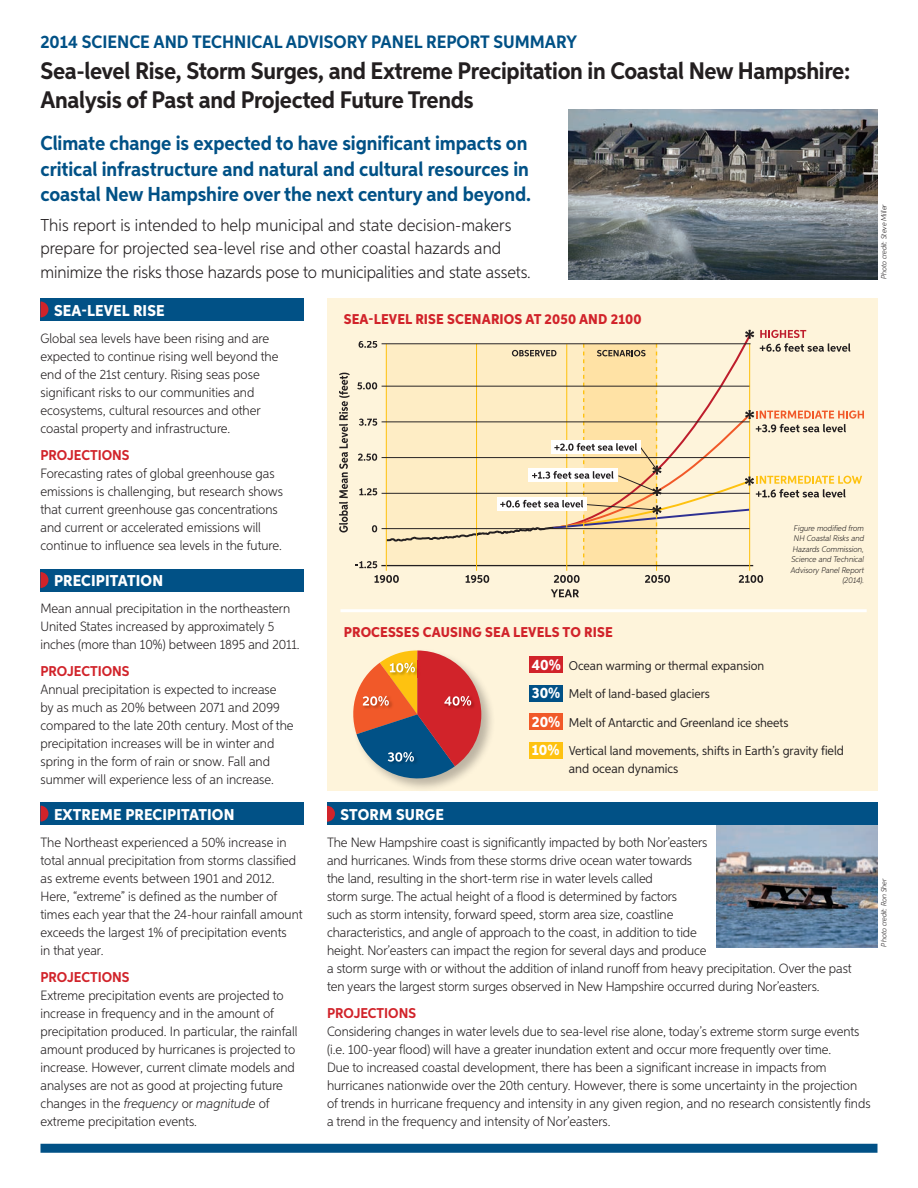
<style>
.page{position:relative;width:918px;height:1188px;background:#fff}
.page>*{position:absolute;margin:0;border:0;box-sizing:border-box;transform-origin:0 0}
.t1{font:700 24px/28.5px "Aspira Nar";letter-spacing:-.015em;color:#231f20}
.t2{font:700 20.25px/25.5px "Aspira Nar";letter-spacing:-.005em;color:#015186}
.t3{font:700 18px "Aspira Nar";color:#015186}
.t4{font:300 17.25px/23.2px "Aspira Nar";letter-spacing:.005em;color:#231f20}
._1_Header{font:800 15.75px "Aspira Nar";letter-spacing:.01em;color:#fff}
.t5{font:800 14.25px "Aspira Nar";letter-spacing:.01em;color:#d1232a}
.Subhead{font:700 14.25px "Aspira Nar";color:#d1232a}
.t6{font:300 13.5px/18px "Aspira Nar";color:#231f20}
.t7{font:13.05px "Aspira Nar";color:#231f20}
.t8{font:12.75px "Aspira Nar";color:#231f20}
.t9{font:italic 300 8.25px/10.5px "Aspira Nar";color:#231f20;text-align:right}
.t10{font:italic 300 7.5px "Aspira Nar";color:#231f20}
.s1{font-style:italic}
.s2{font-weight:800;font-size:15px;color:#fff}
.s3{font-size:13.05px}
</style>
<div class="page">
<img style="left:717px;top:825px;width:161px;height:122px">
<img style="left:569px;top:109px;width:309px;height:170px">
<div style="left:40px;top:802px;width:264px;height:23px;background:#015186"></div>
<div style="left:40px;top:569px;width:264px;height:22px;background:#015186"></div>
<div style="left:327px;top:298px;width:551px;height:493px;background:#fef4db"></div>
<div style="left:352px;top:649px;width:144px;height:144px;background:#231f20;opacity:.3"></div>
<svg style="left:353px;top:651px;width:128px;height:127px"></svg>
<div style="left:529px;top:656px;width:34px;height:17px;background:#d1232a"></div>
<div style="left:529px;top:742px;width:34px;height:16px;background:#fec210"></div>
<div style="left:529px;top:713px;width:34px;height:17px;background:#f15929"></div>
<div style="left:529px;top:685px;width:34px;height:16px;background:#015186"></div>
<div style="left:40px;top:298px;width:264px;height:23px;background:#015186"></div>
<div style="left:327px;top:802px;width:551px;height:23px;background:#015186"></div>
<svg style="left:40px;top:806px;width:8px;height:16px"></svg>
<svg style="left:40px;top:572px;width:8px;height:16px"></svg>
<svg style="left:40px;top:302px;width:8px;height:15px"></svg>
<svg style="left:327px;top:806px;width:8px;height:16px"></svg>
<hr style="left:656px;top:344px;width:1px;height:227px;background:#fec210">
<hr style="left:381px;top:565px;width:372px;height:1px;background:#231f20">
<svg style="left:375px;top:575px;width:24px;height:8px"></svg>
<svg style="left:372px;top:525px;width:5px;height:7px"></svg>
<svg style="left:359px;top:488px;width:18px;height:7px"></svg>
<svg style="left:356px;top:561px;width:21px;height:7px"></svg>
<svg style="left:358px;top:454px;width:19px;height:7px"></svg>
<svg style="left:359px;top:419px;width:18px;height:7px"></svg>
<svg style="left:357px;top:382px;width:20px;height:7px"></svg>
<svg style="left:359px;top:341px;width:18px;height:7px"></svg>
<svg style="left:466px;top:575px;width:23px;height:8px"></svg>
<svg style="left:554px;top:575px;width:26px;height:8px"></svg>
<svg style="left:551px;top:589px;width:28px;height:8px"></svg>
<svg style="left:645px;top:575px;width:25px;height:8px"></svg>
<svg style="left:739px;top:575px;width:24px;height:8px"></svg>
<svg style="left:339px;top:373px;width:11px;height:160px"></svg>
<hr style="left:386px;top:344px;width:1px;height:227px;background:#fec210">
<hr style="left:476px;top:344px;width:1px;height:227px;background:#fec210">
<hr style="left:566px;top:344px;width:1px;height:227px;background:#fec210">
<hr style="left:749px;top:344px;width:1px;height:227px;background:#fec210">
<hr style="left:382px;top:343px;width:369px;height:1px;background:#231f20">
<hr style="left:382px;top:386px;width:367px;height:1px;background:#231f20">
<hr style="left:382px;top:422px;width:368px;height:1px;background:#231f20">
<hr style="left:382px;top:457px;width:368px;height:1px;background:#231f20">
<hr style="left:382px;top:493px;width:368px;height:1px;background:#231f20">
<hr style="left:382px;top:528px;width:368px;height:1px;background:#231f20">
<svg style="left:384px;top:329px;width:480px;height:237px"></svg>
<div style="left:344px;top:312px;width:387px;height:29px;background:#fef4db"></div>
<hr style="left:340px;top:609px;width:527px;height:3px;background:#fff">
<div style="left:40px;top:1144px;width:838px;height:9px;background:#015186"></div>
<p class="t3" style="left:40px;top:31px;width:538px">2014 SCIENCE AND TECHNICAL ADVISORY PANEL REPORT SUMMARY</p>
<p class="t1" style="left:40px;top:57px;width:811px">Sea-level Rise, Storm Surges, and Extreme Precipitation in Coastal New Hampshire:<br>Analysis of Past and Projected Future Trends</p>
<p class="t2" style="left:40px;top:131px;width:492px">Climate change is expected to have significant impacts on critical infrastructure and natural and cultural resources in coastal New Hampshire over the next century and beyond.</p>
<p class="t4" style="left:40px;top:213px;width:492px">This report is intended to help municipal and state decision-makers prepare for projected sea-level rise and other coastal hazards and minimize the risks those hazards pose to municipalities and state assets.</p>
<p class="_1_Header" style="left:54px;top:301px;width:112px">SEA-LEVEL RISE</p>
<p class="t6" style="left:40px;top:329px;width:240px">Global sea levels have been rising and are expected to continue rising well beyond the end of the 21st century. Rising seas pose significant risks to our communities and ecosystems, cultural resources and other coastal property and infrastructure.</p>
<p class="Subhead" style="left:40px;top:446px;width:91px">PROJECTIONS</p>
<p class="t6" style="left:40px;top:464px;width:244px">Forecasting rates of global greenhouse gas emissions is challenging, but research shows that current greenhouse gas concentrations and current or accelerated emissions will continue to influence sea levels in the future.</p>
<p class="_1_Header" style="left:54px;top:571px;width:111px">PRECIPITATION</p>
<p class="t6" style="left:40px;top:599px;width:261px">Mean annual precipitation in the northeastern<br>United States increased by approximately 5 inches (more than 10%) between 1895 and 2011.</p>
<p class="Subhead" style="left:40px;top:662px;width:91px">PROJECTIONS</p>
<p class="t6" style="left:40px;top:680px;width:255px">Annual precipitation is expected to increase<br>by as much as 20% between 2071 and 2099 compared to the late 20th century. Most of the precipitation increases will be in winter and spring in the form of rain or snow. Fall and summer will experience less of an increase.</p>
<p class="_1_Header" style="left:54px;top:805px;width:182px">EXTREME PRECIPITATION</p>
<p class="t6" style="left:40px;top:833px;width:264px">The Northeast experienced a 50% increase in total annual precipitation from storms classified as extreme events between 1901 and 2012.<br>Here, “extreme” is defined as the number of times each year that the 24-hour rainfall amount exceeds the largest 1% of precipitation events<br>in that year.</p>
<p class="Subhead" style="left:40px;top:968px;width:91px">PROJECTIONS</p>
<p class="t6" style="left:40px;top:986px;width:259px">Extreme precipitation events are projected to increase in frequency and in the amount of precipitation produced. In particular, the rainfall amount produced by hurricanes is projected to increase. However, current climate models and analyses are not as good at projecting future changes in the <span class="s1">frequency</span> or <span class="s1">magnitude</span> of extreme precipitation events.</p>
<p class="t5" style="left:344px;top:310px;width:299px">SEA-LEVEL RISE SCENARIOS AT 2050 AND 2100</p>
<p class="t9" style="left:791px;top:523px;width:75px">Figure modified from<br>NH Coastal Risks and<br>Hazards Commission,<br>Science and Technical<br>Advisory Panel Report (2014).</p>
<p class="t5" style="left:344px;top:623px;width:271px">PROCESSES CAUSING SEA LEVELS TO RISE</p>
<p class="t8" style="left:532px;top:658px;width:234px"><span class="s2">40%</span> Ocean warming or thermal expansion</p>
<p class="t8" style="left:532px;top:686px;width:179px"><span class="s2">30%</span> Melt of land-based glaciers</p>
<p class="t8" style="left:532px;top:715px;width:258px"><span class="s2">20%</span> Melt of Antarctic and Greenland ice sheets</p>
<p class="t8" style="left:532px;top:743px;width:314px"><span class="s2">10%</span> Vertical land movements, shifts in Earth’s gravity <span class="s3">field</span></p>
<p class="t7" style="left:569px;top:761px;width:111px">and ocean dynamics</p>
<p class="_1_Header" style="left:340px;top:805px;width:105px">STORM SURGE</p>
<p class="t6" style="left:327px;top:833px;width:526px">The New Hampshire coast is significantly impacted by both Nor’easters<br>and hurricanes. Winds from these storms drive ocean water towards<br>the land, resulting in the short-term rise in water levels called<br>storm surge. The actual height of a flood is determined by factors<br>such as storm intensity, forward speed, storm area size, coastline<br>characteristics, and angle of approach to the coast, in addition to tide<br>height. Nor’easters can impact the region for several days and produce<br>a storm surge with or without the addition of inland runoff from heavy precipitation. Over the past ten years the largest storm surges observed in New Hampshire occurred during Nor’easters.</p>
<p class="Subhead" style="left:327px;top:1004px;width:91px">PROJECTIONS</p>
<p class="t6" style="left:327px;top:1022px;width:545px">Considering changes in water levels due to sea-level rise alone, today’s extreme storm surge events (i.e. 100-year flood) will have a greater inundation extent and occur more frequently over time.<br>Due to increased coastal development, there has been a significant increase in impacts from hurricanes nationwide over the 20th century. However, there is some uncertainty in the projection of trends in hurricane frequency and intensity in any given region, and no research consistently finds a trend in the frequency and intensity of Nor’easters.</p>
<p class="t10" style="left:879px;top:279px;width:77px;rotate:-90deg">Photo credit: Steve Miller</p>
<p class="t10" style="left:879px;top:946px;width:70px;rotate:-90deg">Photo credit: Ron Sher</p>
</div>
